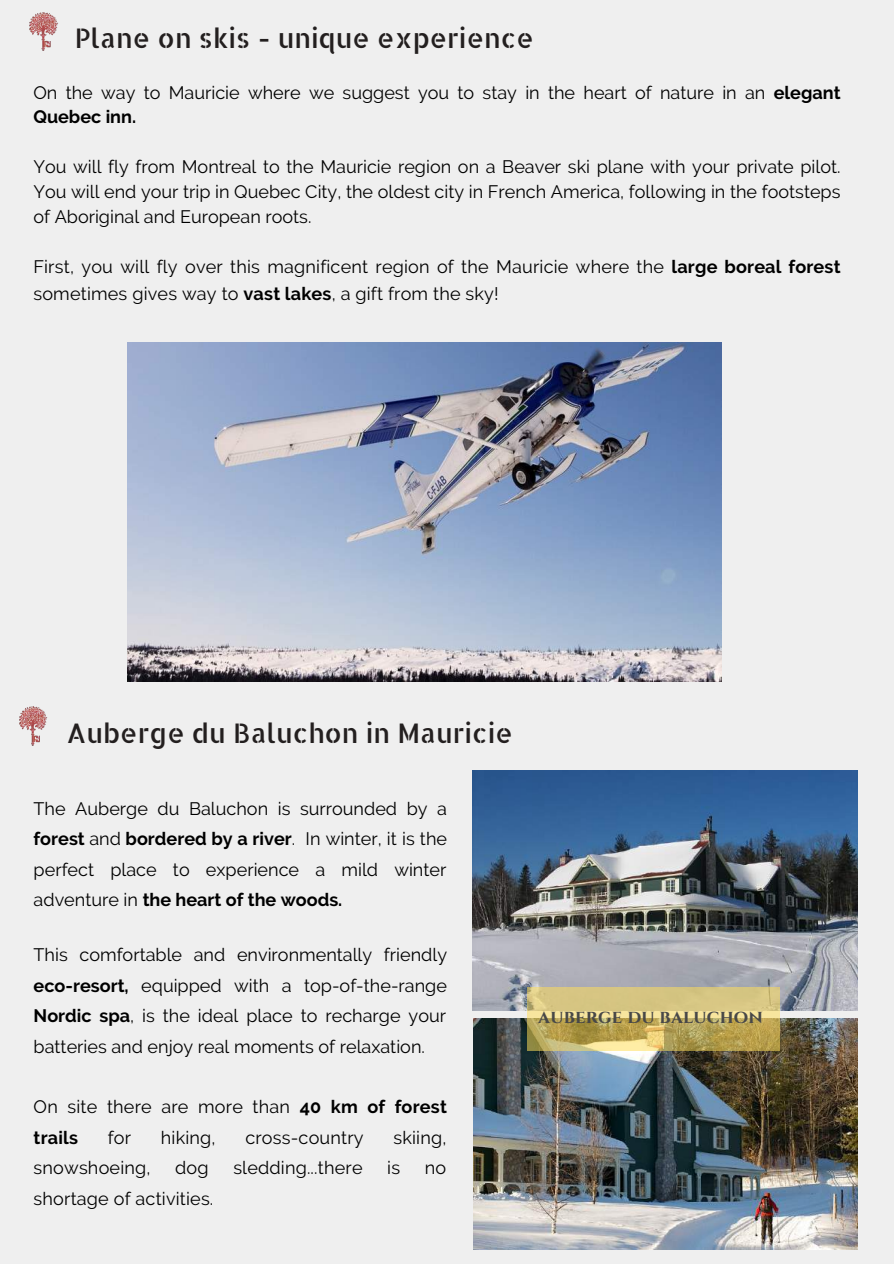
<style>
.page{position:relative;width:894px;height:1264px;background:#fff}
.page>*{position:absolute;margin:0;border:0;box-sizing:border-box;transform-origin:0 0}
.t1{font:27px "Allerta Stencil";color:#231f1f}
.t2{font:700 18.6px "Cinzel";letter-spacing:.01em;color:#484848}
.t3{font:18px/30.5px "Raleway";color:#000}
.s1{font-weight:700}
</style>
<div class="page">
<div style="left:0;top:0;width:893px;height:1263px;background:#efefef"></div>
<img style="left:29px;top:12px;width:29px;height:39px">
<img style="left:127px;top:342px;width:593px;height:339px">
<img style="left:472px;top:770px;width:385px;height:240px">
<img style="left:473px;top:1018px;width:384px;height:231px">
<img style="left:19px;top:706px;width:29px;height:40px">
<svg style="left:527px;top:987px;width:252px;height:63px;background:#ccb970"></svg>
<h1 class="t1" style="left:75px;top:20px;width:460px">Plane on skis - unique experience</h1>
<p class="t3" style="left:33px;top:80px;width:808px;line-height:24.8px">On the way to Mauricie where we suggest you to stay in the heart of nature in an <span class="s1">elegant<br>Quebec inn.</span></p>
<p class="t3" style="left:33px;top:154px;width:808px;line-height:24.8px;text-align:justify">You will fly from Montreal to the Mauricie region on a Beaver ski plane with your private pilot.<br>You will end your trip in Quebec City, the oldest city in French America, following in the footsteps of Aboriginal and European roots.</p>
<p class="t3" style="left:33px;top:253px;width:808px;line-height:27px">First, you will fly over this magnificent region of the Mauricie where the <span class="s1">large boreal forest </span>sometimes gives way to <span class="s1">vast lakes</span>, a gift from the sky!</p>
<h1 class="t1" style="left:66px;top:715px;width:448px">Auberge du Baluchon in Mauricie</h1>
<p class="t3" style="left:34px;top:793px;width:415px;text-align:justify">The Auberge du Baluchon is surrounded by a <span class="s1">forest</span> and <span class="s1">bordered by a river</span>. In winter, it is the perfect place to experience a mild winter adventure in <span class="s1">the heart of the woods.</span></p>
<p class="t3" style="left:34px;top:939px;width:415px;text-align:justify">This comfortable and environmentally friendly <span class="s1">eco-resort,</span> equipped with a top-of-the-range <span class="s1">Nordic spa</span>, is the ideal place to recharge your batteries and enjoy real moments of relaxation.</p>
<p class="t3" style="left:34px;top:1091px;width:414px">On site there are more than <span class="s1">40 km of forest trails</span></p>
<p class="t3" style="left:108px;top:1122px;width:25px">for</p>
<p class="t3" style="left:161px;top:1122px;width:56px">hiking,</p>
<p class="t3" style="left:245px;top:1122px;width:120px">cross-country</p>
<p class="t3" style="left:393px;top:1122px;width:54px">skiing,</p>
<p class="t3" style="left:34px;top:1152px;width:118px">snowshoeing,</p>
<p class="t3" style="left:175px;top:1152px;width:35px">dog</p>
<p class="t3" style="left:233px;top:1152px;width:131px">sledding...there</p>
<p class="t3" style="left:387px;top:1152px;width:14px">is</p>
<p class="t3" style="left:425px;top:1152px;width:23px">no</p>
<p class="t3" style="left:34px;top:1183px;width:181px">shortage of activities.</p>
<p class="t2" style="left:538px;top:1004px;width:226px">AUBERGE DU BALUCHON</p>
</div>
